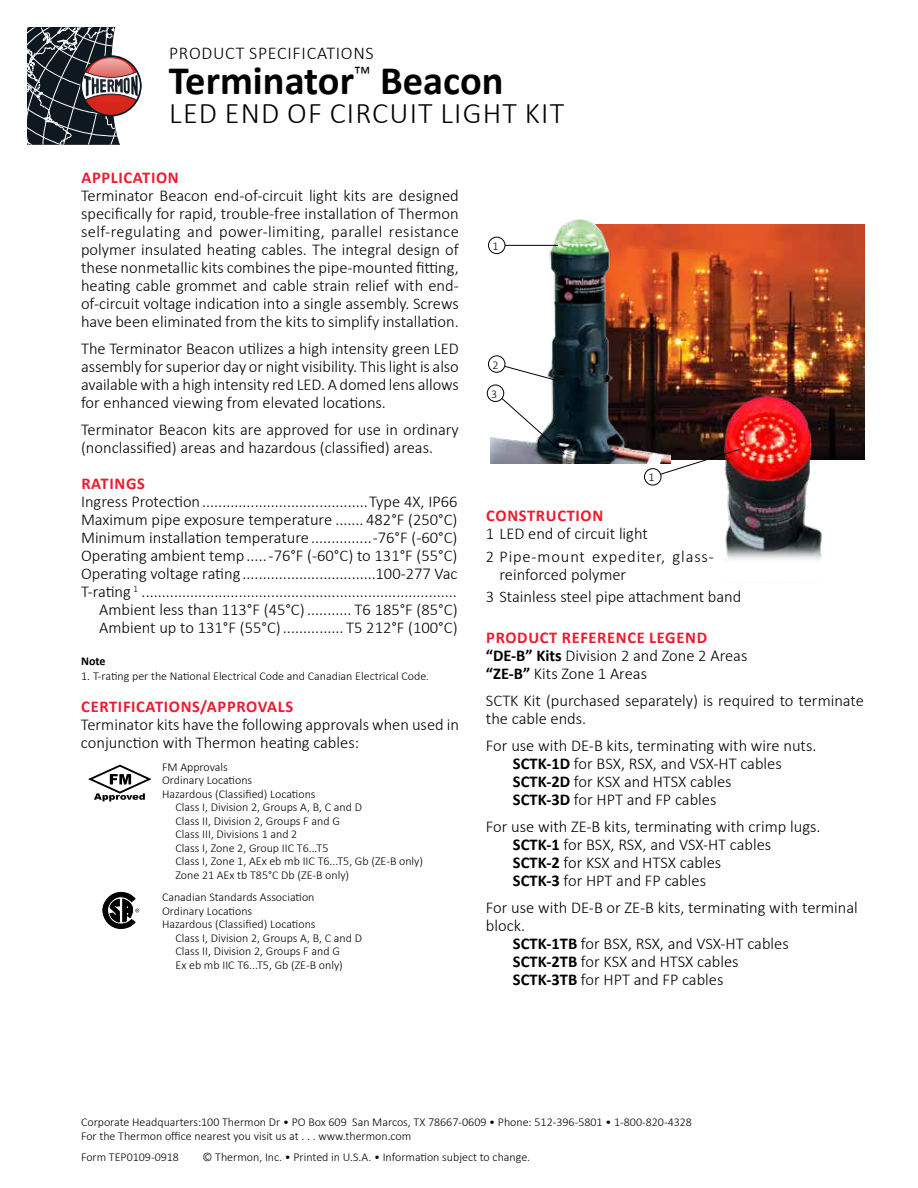
<style>
.page{position:relative;width:918px;height:1188px;background:#fff}
.page>*{position:absolute;margin:0;border:0;box-sizing:border-box;transform-origin:0 0}
.t1{font:700 40.5px "Calibri";color:#000}
.t2{font:300 30px "Calibri";letter-spacing:.04em;color:#000}
.t3{font:300 18px "Calibri";letter-spacing:.04em;color:#000101}
.t4{font:300 16.5px/18px "Calibri";color:#000}
.t5{font:700 16.5px "Calibri";letter-spacing:.04em;color:#ed1b2f}
.t6{font:300 16.5px/22.5px "Calibri";letter-spacing:.04em;color:#000}
.t7{font:300 12px/14.4px "Calibri";color:#000}
.t8{font:700 12px "Calibri";color:#000}
.s1{font-size:10.5px}
.s2{font-weight:700;color:#ed1b2f}
.s3{font-weight:700}
</style>
<div class="page">
<svg style="left:27px;top:27px;width:115px;height:118px"></svg>
<img style="left:671px;top:225px;width:194px;height:234px">
<svg style="left:102px;top:892px;width:37px;height:37px"></svg>
<svg style="left:88px;top:764px;width:64px;height:37px"></svg>
<div style="left:644px;top:468px;width:17px;height:17px;border:1px solid #000;border-radius:50%"></div>
<img style="left:679px;top:367px;width:170px;height:192px">
<img style="left:490px;top:219px;width:181px;height:244px">
<svg style="left:660px;top:448px;width:81px;height:27px"></svg>
<div style="left:488px;top:237px;width:17px;height:17px;border:1px solid #000;border-radius:50%"></div>
<div style="left:488px;top:355px;width:17px;height:18px;border:1px solid #000;border-radius:50%"></div>
<div style="left:487px;top:385px;width:17px;height:17px;border:1px solid #000;border-radius:50%"></div>
<svg style="left:504px;top:365px;width:53px;height:16px"></svg>
<svg style="left:501px;top:397px;width:65px;height:58px"></svg>
<hr style="left:505px;top:245px;width:53px;height:1px;background:#000">
<p class="t3" style="left:169px;top:41px;width:206px">PRODUCT SPECIFICATIONS</p>
<h1 class="t1" style="left:169px;top:52px;width:336px">Terminator<sup>™</sup> Beacon</h1>
<h2 class="t2" style="left:169px;top:94px;width:396px">LED END OF CIRCUIT LIGHT KIT</h2>
<p class="t5" style="left:81px;top:166px;width:99px">APPLICATION</p>
<p class="t4" style="left:81px;top:186px;width:379px;text-align:justify">Terminator Beacon end-of-circuit light kits are designed specifically for rapid, trouble-free installation of Thermon self-regulating and power-limiting, parallel resistance polymer insulated heating cables. The integral design of these nonmetallic kits combines the pipe-mounted fitting, heating cable grommet and cable strain relief with end&shy;of-circuit voltage indication into a single assembly. Screws have been eliminated from the kits to simplify installation.</p>
<p class="t4" style="left:81px;top:339px;width:379px;text-align:justify">The Terminator Beacon utilizes a high intensity green LED assembly for superior day or night visibility. This light is also available with a high intensity red LED. A domed lens allows for enhanced viewing from elevated locations.</p>
<p class="t4" style="left:81px;top:420px;width:379px">Terminator Beacon kits are approved for use in ordinary (nonclassified) areas and hazardous (classified) areas.</p>
<p class="t5" style="left:81px;top:472px;width:65px">RATINGS</p>
<p class="t4" style="left:81px;top:492px;width:378px;text-align:right">Ingress Protection.........................................Type 4X, IP66<br>Maximum pipe exposure temperature ....... 482°F (250°C)<br>Minimum installation temperature ...............-76°F (-60°C)<br>Operating ambient temp .....-76°F (-60°C) to 131°F (55°C)<br>Operating voltage rating .................................100-277 Vac T-rating <sup>1</sup> ..............................................................................<br>Ambient less than 113°F (45°C)........... T6 185°F (85°C)<br>Ambient up to 131°F (55°C)............... T5 212°F (100°C)</p>
<p class="t8" style="left:81px;top:653px;width:26px">Note</p>
<p class="t7" style="left:81px;top:669px;width:349px">1. T-rating per the National Electrical Code and Canadian Electrical Code<span class="s1">.</span></p>
<p class="t5" style="left:81px;top:695px;width:214px">CERTIFICATIONS/APPROVALS</p>
<p class="t4" style="left:81px;top:716px;width:380px">Terminator kits have the following approvals when used in conjunction with Thermon heating cables:</p>
<p class="t7" style="left:162px;top:759px;width:67px">FM Approvals</p>
<p class="t7" style="left:162px;top:773px;width:92px">Ordinary Locations</p>
<p class="t7" style="left:162px;top:786px;width:155px">Hazardous (Classified) Locations</p>
<p class="t7" style="left:176px;top:800px;width:188px">Class I, Division 2, Groups A, B, C and D</p>
<p class="t7" style="left:175px;top:813px;width:166px">Class II, Division 2, Groups F and G</p>
<p class="t7" style="left:176px;top:827px;width:123px">Class III, Divisions 1 and 2</p>
<p class="t7" style="left:176px;top:840px;width:155px">Class I, Zone 2, Group IIC T6...T5</p>
<p class="t7" style="left:176px;top:854px;width:249px">Class I, Zone 1, AEx eb mb IIC T6...T5, Gb (ZE-B only)</p>
<p class="t7" style="left:176px;top:867px;width:175px">Zone 21 AEx tb T85°C Db (ZE-B only)</p>
<p class="t7" style="left:162px;top:890px;width:154px">Canadian Standards Association</p>
<p class="t7" style="left:162px;top:903px;width:92px">Ordinary Locations</p>
<p class="t7" style="left:162px;top:917px;width:155px">Hazardous (Classified) Locations</p>
<p class="t7" style="left:176px;top:930px;width:188px">Class I, Division 2, Groups A, B, C and D</p>
<p class="t7" style="left:175px;top:944px;width:166px">Class II, Division 2, Groups F and G</p>
<p class="t7" style="left:176px;top:957px;width:169px">Ex eb mb IIC T6...T5, Gb (ZE-B only)</p>
<p class="t7" style="left:493px;top:239px;width:8px">1</p>
<p class="t7" style="left:493px;top:357px;width:8px">2</p>
<p class="t7" style="left:491px;top:386px;width:8px">3</p>
<p class="t7" style="left:649px;top:470px;width:8px">1</p>
<p class="t5" style="left:486px;top:504px;width:119px">CONSTRUCTION</p>
<p class="t6" style="left:486px;top:522px;width:229px">1 LED end of circuit light<br>2 Pipe-mount expediter, glass-</p>
<p class="t4" style="left:486px;top:563px;width:257px;line-height:22.5px;text-indent:13px">reinforced polymer<br>3 Stainless steel pipe attachment band</p>
<p class="t4" style="left:486px;top:628px;width:263px"><span class="s2">PRODUCT REFERENCE LEGEND </span><span class="s3">“DE-B” Kits</span> Division 2 and Zone 2 Areas <span class="s3">“ZE-B”</span> Kits Zone 1 Areas</p>
<p class="t4" style="left:486px;top:691px;width:379px">SCTK Kit (purchased separately) is required to terminate the cable ends.</p>
<p class="t4" style="left:513px;top:736px;width:305px;text-indent:-27px">For use with DE-B kits, terminating with wire nuts.<br><span class="s3">SCTK-1D</span> for BSX, RSX, and VSX-HT cables <span class="s3">SCTK-2D</span> for KSX and HTSX cables<br><span class="s3">SCTK-3D</span> for HPT and FP cables</p>
<p class="t4" style="left:513px;top:817px;width:309px;text-indent:-27px">For use with ZE-B kits, terminating with crimp lugs.<br><span class="s3">SCTK-1</span> for BSX, RSX, and VSX-HT cables <span class="s3">SCTK-2</span> for KSX and HTSX cables<br><span class="s3">SCTK-3</span> for HPT and FP cables</p>
<p class="t4" style="left:486px;top:898px;width:373px">For use with DE-B or ZE-B kits, terminating with terminal</p>
<p class="t4" style="left:486px;top:916px;width:41px">block.</p>
<p class="t4" style="left:513px;top:934px;width:277px"><span class="s3">SCTK-1TB</span> for BSX, RSX, and VSX-HT cables</p>
<p class="t4" style="left:513px;top:952px;width:227px"><span class="s3">SCTK-2TB</span> for KSX and HTSX cables</p>
<p class="t4" style="left:513px;top:970px;width:212px"><span class="s3">SCTK-3TB</span> for HPT and FP cables</p>
<p class="t7" style="left:81px;top:1114px;width:613px">Corporate Headquarters:100 Thermon Dr • PO Box 609 San Marcos, TX 78667-0609 • Phone: 512-396-5801 • 1-800-820-4328<br>For the Thermon office nearest you visit us at . . . www.thermon.com</p>
<p class="t7" style="left:203px;top:1150px;width:329px">© Thermon, Inc. • Printed in U.S.A. • Information subject to change.</p>
<p class="t7" style="left:81px;top:1150px;width:100px">Form TEP0109-0918</p>
</div>
